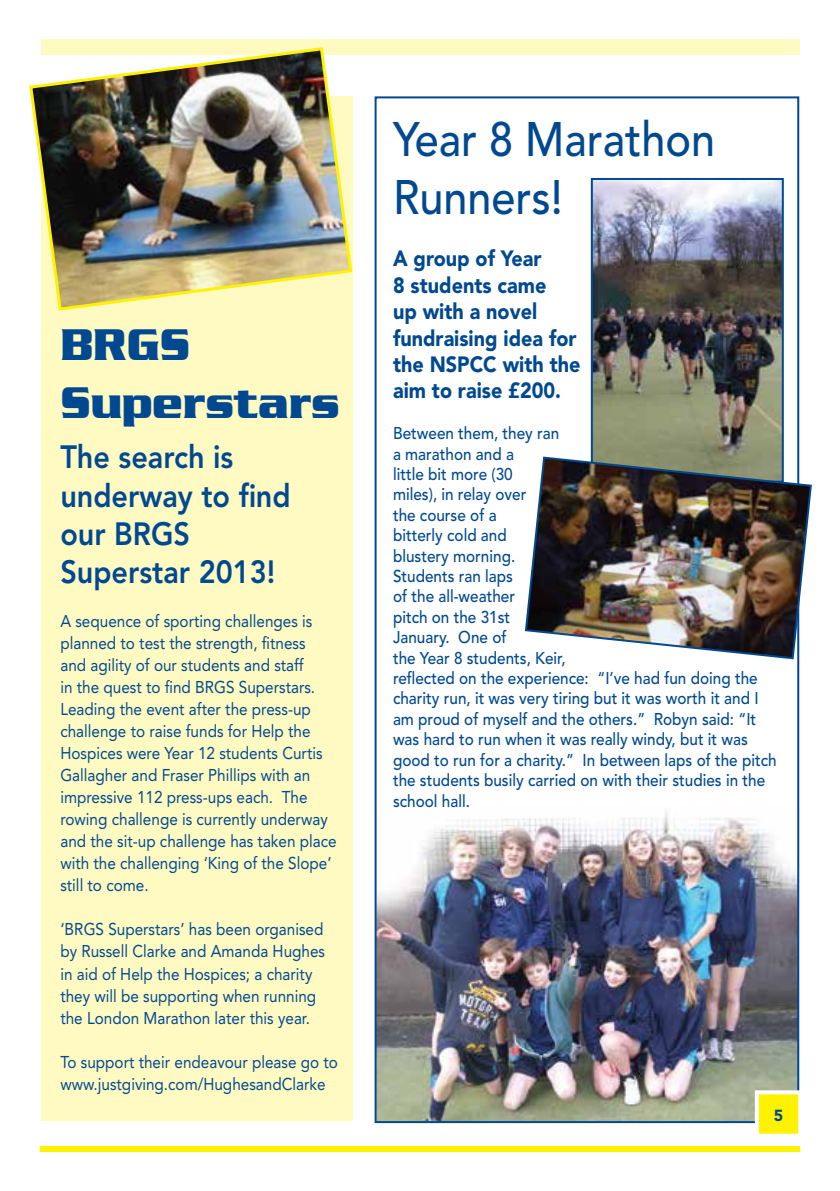
<style>
.page{position:relative;width:840px;height:1191px;background:#fff}
.page>*{position:absolute;margin:0;border:0;box-sizing:border-box;transform-origin:0 0}
.t1{font:500 48px/57.6px "Avenir";color:#004990;scale:.9 1}
.t2{font:700 48px/57.6px "Serpentine";color:#004990;scale:.9 1}
.t3{font:800 32px/38.4px "Avenir";color:#004990;scale:.9 1}
.t4{font:900 22px/26.4px "Avenir";color:#004990;scale:.9 1}
.t5{font:17px/22px "Avenir";color:#004990;scale:.9 1}
.t6{font:500 17px/20.4px "Avenir";color:#004990;scale:.9 1}
.t7{font:900 16px "Avenir";color:#004990}
</style>
<div class="page">
<img style="left:377px;top:812px;width:418px;height:308px">
<div style="left:41px;top:96px;width:311px;height:1025px;background:#fffac2"></div>
<div style="left:40px;top:1146px;width:759px;height:6px;background:#fff200"></div>
<div style="left:41px;top:40px;width:757px;height:15px;background:#fffac2"></div>
<div style="left:754px;top:1090px;width:47px;height:47px;background:#fff200;border:4px solid #fff"></div>
<img style="left:29px;top:47px;width:324px;height:265px">
<img style="left:593px;top:181px;width:187px;height:274px">
<div style="left:590px;top:178px;width:193px;height:305px;border:2px solid #004990"></div>
<img style="left:524px;top:455px;width:288px;height:205px">
<h1 class="t2" style="left:60px;top:315px;width:312px">BRGS<br>Superstars</h1>
<h2 class="t3" style="left:60px;top:438px;width:257px">The search is underway to find our BRGS<br>Superstar 2013!</h2>
<p class="t5" style="left:60px;top:610px;width:308px">A sequence of sporting challenges is planned to test the strength, fitness<br>and agility of our students and staff<br>in the quest to find BRGS Superstars.<br>Leading the event after the press-up challenge to raise funds for Help the Hospices were Year 12 students Curtis Gallagher and Fraser Phillips with an impressive 112 press-ups each. The rowing challenge is currently underway and the sit-up challenge has taken place with the challenging ‘King of the Slope’ still to come.</p>
<p class="t5" style="left:60px;top:918px;width:295px">‘BRGS Superstars’ has been organised by Russell Clarke and Amanda Hughes in aid of Help the Hospices; a charity they will be supporting when running the London Marathon later this year.</p>
<p class="t5" style="left:60px;top:1050px;width:310px">To support their endeavour please go to www.justgiving.com/HughesandClarke</p>
<h1 class="t1" style="left:393px;top:112px;width:359px">Year 8 Marathon<br>Runners!</h1>
<p class="t4" style="left:393px;top:245px;width:210px">A group of Year<br>8 students came<br>up with a novel fundraising idea for the NSPCC with the aim to raise £200.</p>
<p class="t6" style="left:393px;top:423px;width:427px">Between them, they ran<br>a marathon and a<br>little bit more (30<br>miles), in relay over<br>the course of a<br>bitterly cold and<br>blustery morning.<br>Students ran laps<br>of the all-weather<br>pitch on the 31st<br>January. One of<br>the Year 8 students, Keir,<br>reflected on the experience: “I’ve had fun doing the charity run, it was very tiring but it was worth it and I am proud of myself and the others.” Robyn said: “It was hard to run when it was really windy, but it was good to run for a charity.” In between laps of the pitch the students busily carried on with their studies in the school hall.</p>
<p class="t7" style="left:773px;top:1105px;width:11px">5</p>
</div>
